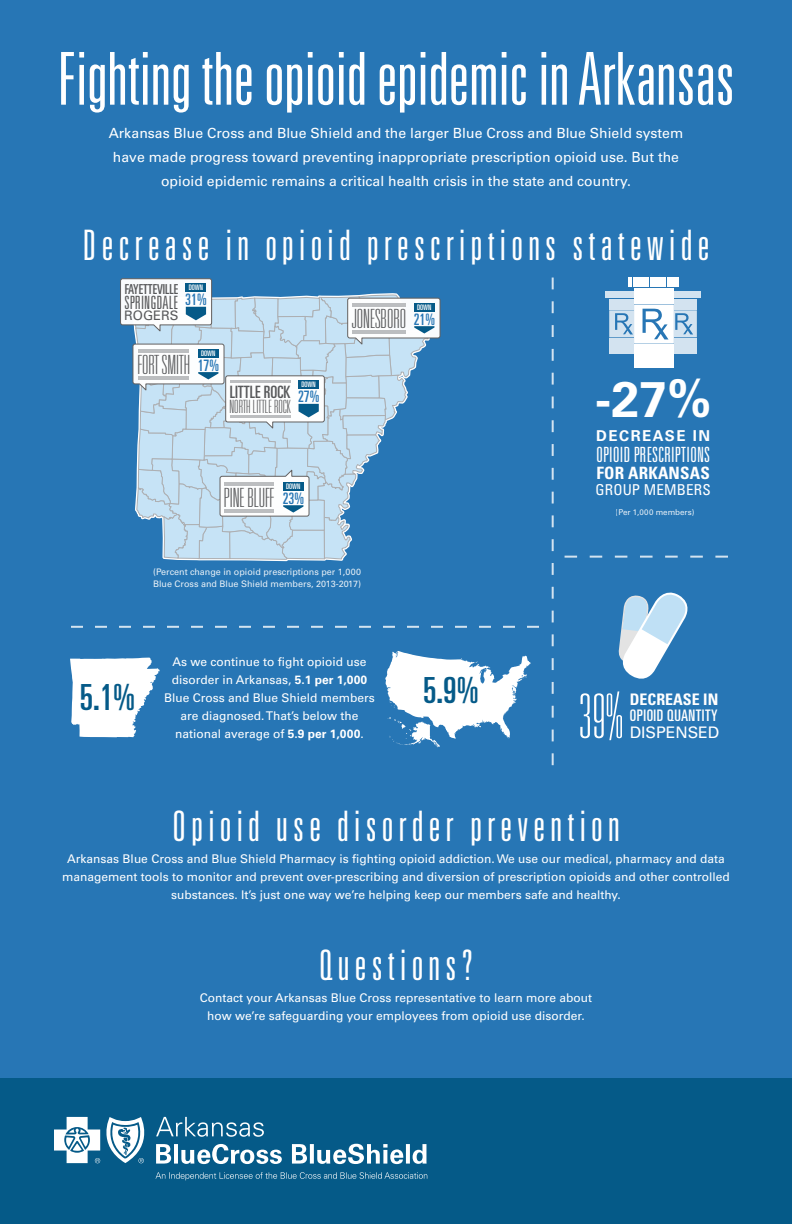
<style>
.page{position:relative;width:792px;height:1224px;background:#fff}
.page>*{position:absolute;margin:0;border:0;box-sizing:border-box;transform-origin:0 0}
.Heading_1{font:300 ultra-condensed 73px "Univers LT Std";color:#fff}
.Heading_3_alt{font:100 ultra-condensed 61.6px "Univers LT Std";color:#fff}
.t1{font:700 50px "Univers LT Std";color:#fff}
.Heading_2{font:300 ultra-condensed 42px "Univers LT Std";letter-spacing:.125em;color:#fff}
.t2{font:ultra-condensed 36px "Univers LT Std";color:#055a88}
.t3{font:100 ultra-condensed 26.5px "Univers LT Std";color:#58595b}
.t4{font:300 ultra-condensed 21px "Univers LT Std";letter-spacing:.005em;color:#fff}
.t5{font:100 ultra-condensed 18.3px "Univers LT Std";letter-spacing:.005em;color:#58595b}
.t6{font:300 ultra-condensed 18.3px "Univers LT Std";letter-spacing:.005em;color:#58595b}
.t7{font:700 condensed 17px "Univers LT Std";letter-spacing:.01em;color:#fff}
.t8{font:ultra-condensed 17px "Univers LT Std";color:#58595b}
.Heading_3_alt-2{font:ultra-condensed 15.9px "Univers LT Std";letter-spacing:.03em;color:#fff}
.Heading_3_alt-3{font:700 condensed 15.9px "Univers LT Std";color:#fff}
.Heading_3_alt-4{font:15.9px "Univers LT Std";letter-spacing:-.005em;color:#fff}
.t9{font:ultra-condensed 15.8px "Univers LT Std";color:#2776b5}
.t10{font:condensed 15px "Univers LT Std";letter-spacing:.01em;color:#fff}
.t11{font:700 15px "Univers LT Std";letter-spacing:.1em;color:#fff}
.t12{font:14px/24px "Univers LT Std";color:#fff;text-align:center}
.t13{font:ultra-condensed 13.7px "Univers LT Std";color:#58595b}
.t14{font:13.1px "Univers LT Std";color:#58595b}
.t15{font:12px/18px "Univers LT Std";color:#fff;text-align:center}
.t16{font:9px/12px "Univers LT Std";color:#fff}
.t17{font:8px "Univers LT Std";color:#fff}
.t18{font:ultra-condensed 7.6px "Univers LT Std";color:#fff}
.s1{font-weight:700}
</style>
<div class="page">
<div style="left:0;top:1071px;width:792px;height:153px;background:#055a88"></div>
<div style="left:0;top:0;width:792px;height:1077px;background:#2776b5"></div>
<svg style="left:674px;top:292px;width:26px;height:6px"></svg>
<div style="left:669px;top:299px;width:28px;height:11px;background:#d3e3f0"></div>
<div style="left:669px;top:338px;width:28px;height:16px;background:#d3e3f0"></div>
<svg style="left:606px;top:292px;width:28px;height:6px"></svg>
<div style="left:609px;top:299px;width:28px;height:11px;background:#d3e3f0"></div>
<div style="left:609px;top:338px;width:28px;height:16px;background:#d3e3f0"></div>
<svg style="left:618px;top:592px;width:70px;height:87px"></svg>
<svg style="left:70px;top:658px;width:90px;height:79px"></svg>
<svg style="left:385px;top:651px;width:146px;height:96px"></svg>
<svg style="left:120px;top:278px;width:321px;height:282px"></svg>
<div style="left:283px;top:482px;width:20px;height:8px;background:#055a88"></div>
<hr style="left:225px;top:482px;width:49px;height:3px;background:#bcbec0">
<hr style="left:225px;top:509px;width:49px;height:3px;background:#bcbec0">
<svg style="left:552px;top:278px;width:2px;height:487px"></svg>
<svg style="left:565px;top:556px;width:163px;height:2px"></svg>
<div style="left:634px;top:291px;width:40px;height:58px;background:#fff"></div>
<svg style="left:629px;top:277px;width:50px;height:9px"></svg>
<div style="left:634px;top:288px;width:40px;height:15px;background:#fff"></div>
<svg style="left:609px;top:304px;width:88px;height:40px"></svg>
<div style="left:634px;top:345px;width:40px;height:23px;background:#fff"></div>
<svg style="left:71px;top:626px;width:468px;height:2px"></svg>
<svg style="left:54px;top:1117px;width:373px;height:47px"></svg>
<svg style="left:156px;top:1172px;width:271px;height:8px"></svg>
<h1 class="Heading_1" style="left:57px;top:41px;width:679px">Fighting the opioid epidemic in Arkansas</h1>
<p class="t12" style="left:109px;top:121px;width:576px">Arkansas Blue Cross and Blue Shield and the larger Blue Cross and Blue Shield system have made progress toward preventing inappropriate prescription opioid use. But the opioid epidemic remains a critical health crisis in the state and country.</p>
<h2 class="Heading_2" style="left:83px;top:224px;width:628px">Decrease in opioid prescriptions statewide</h2>
<p class="t13" style="left:125px;top:281px;width:55px">FAYETTEVILLE</p>
<p class="t6" style="left:125px;top:293px;width:55px">SPRINGDALE</p>
<p class="t14" style="left:124px;top:308px;width:56px">ROGERS</p>
<p class="t18" style="left:189px;top:283px;width:16px">DOWN</p>
<p class="t9" style="left:185px;top:291px;width:23px">31%</p>
<p class="t18" style="left:201px;top:349px;width:16px">DOWN</p>
<p class="t3" style="left:138px;top:351px;width:54px">FORT SMITH</p>
<p class="t9" style="left:198px;top:356px;width:23px">17%</p>
<p class="t18" style="left:301px;top:380px;width:16px">DOWN</p>
<p class="t8" style="left:230px;top:382px;width:62px">LITTLE ROCK</p>
<p class="t5" style="left:229px;top:397px;width:63px">NORTH LITTLE ROCK</p>
<p class="t9" style="left:298px;top:388px;width:23px">27%</p>
<p class="t18" style="left:286px;top:482px;width:16px">DOWN</p>
<p class="t3" style="left:224px;top:484px;width:52px">PINE BLUFF</p>
<p class="t9" style="left:283px;top:489px;width:23px">23%</p>
<p class="t18" style="left:417px;top:303px;width:16px">DOWN</p>
<p class="t3" style="left:352px;top:305px;width:56px">JONESBORO</p>
<p class="t9" style="left:414px;top:310px;width:23px">21%</p>
<p class="t16" style="left:153px;top:566px;width:210px">(Percent change in opioid prescriptions per 1,000<br>Blue Cross and Blue Shield members, 2013-2017)</p>
<p class="t15" style="left:164px;top:653px;width:212px">As we continue to fight opioid use disorder in Arkansas, <span class="s1">5.1 per 1,000<br></span>Blue Cross and Blue Shield members are diagnosed. That’s below the national average of <span class="s1">5.9 per 1,000</span>.</p>
<p class="t2" style="left:80px;top:677px;width:57px">5.1%</p>
<p class="t2" style="left:423px;top:670px;width:57px">5.9%</p>
<p class="t1" style="left:595px;top:370px;width:118px">-27%</p>
<p class="t11" style="left:596px;top:427px;width:115px">DECREASE IN</p>
<p class="t4" style="left:596px;top:444px;width:115px">OPIOID PRESCRIPTIONS</p>
<p class="t7" style="left:596px;top:463px;width:115px">FOR ARKANSAS</p>
<p class="t10" style="left:596px;top:481px;width:117px">GROUP MEMBERS</p>
<p class="t17" style="left:616px;top:508px;width:80px">(Per 1,000 members)</p>
<p class="Heading_3_alt" style="left:578px;top:685px;width:46px">39%</p>
<p class="Heading_3_alt-3" style="left:630px;top:690px;width:90px">DECREASE IN</p>
<p class="Heading_3_alt-2" style="left:630px;top:707px;width:89px">OPIOID QUANTITY</p>
<p class="Heading_3_alt-4" style="left:630px;top:723px;width:91px">DISPENSED</p>
<h2 class="Heading_2" style="left:172px;top:804px;width:449px">Opioid use disorder prevention</h2>
<p class="t15" style="left:62px;top:850px;width:669px">Arkansas Blue Cross and Blue Shield Pharmacy is fighting opioid addiction. We use our medical, pharmacy and data management tools to monitor and prevent over-prescribing and diversion of prescription opioids and other controlled substances. It’s just one way we’re helping keep our members safe and healthy.</p>
<h2 class="Heading_2" style="left:319px;top:943px;width:156px">Questions?</h2>
<p class="t15" style="left:200px;top:989px;width:394px">Contact your Arkansas Blue Cross representative to learn more about how we’re safeguarding your employees from opioid use disorder.</p>
</div>
